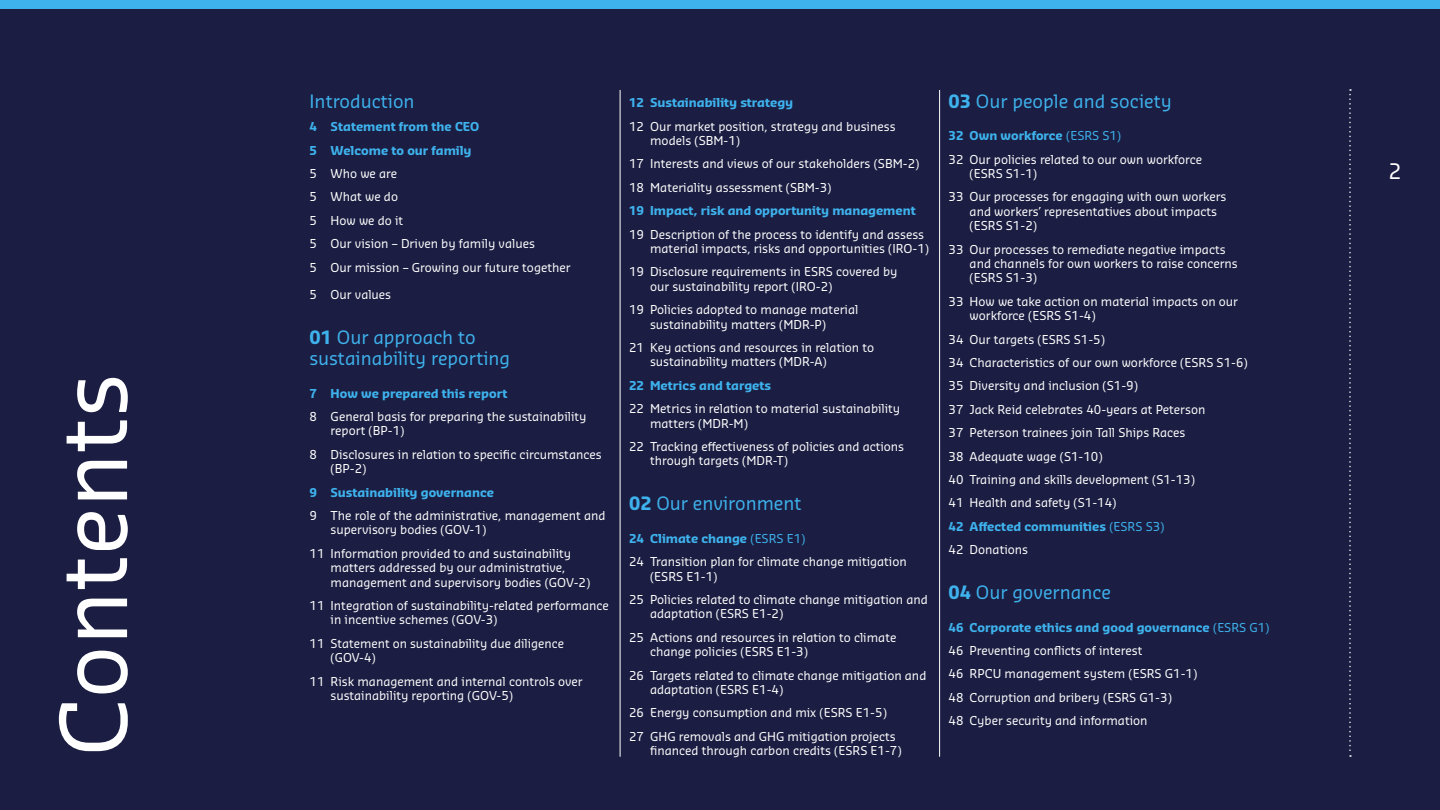
<style>
.page{position:relative;width:1440px;height:810px;background:#1b1e42}
.page>*{position:absolute;margin:0;border:0;box-sizing:border-box;transform-origin:0 0}
.t1{font:90px "Sansa Pro";color:#fff}
.t2{font:21px "Sansa Pro";color:#fff}
.t3{font:18px/21.6px "Sansa Pro";color:#3eb2ed}
.t4{font:12px/23.4px "Sansa Pro";color:#fff}
.t5{font:700 12px/23.4px "Sansa Pro";color:#3eb2ed}
.s1{font-weight:700}
.s2{font-weight:700;color:#3eb2ed}
.s3{color:#3eb2ed}
</style>
<div class="page">
<hr style="left:620px;top:90px;width:1px;height:667px;background:#fff">
<hr style="left:939px;top:90px;width:1px;height:667px;background:#fff">
<svg style="left:1349px;top:89px;width:2px;height:668px"></svg>
<div style="left:0;top:0;width:1440px;height:9px;background:#3eb2ed"></div>
<h1 class="t1" style="left:31px;top:757px;width:385px;rotate:-90deg">Contents</h1>
<h3 class="t3" style="left:310px;top:90px;width:107px">Introduction</h3>
<p class="t5" style="left:310px;top:115px;width:171px">4 Statement from the CEO<br>5 Welcome to our family</p>
<p class="t4" style="left:310px;top:162px;width:263px">5 Who we are<br>5 What we do<br>5 How we do it<br>5 Our vision – Driven by family values<br>5 Our mission – Growing our future together</p>
<p class="t4" style="left:310px;top:282px;width:83px">5 Our values</p>
<h3 class="t3" style="left:310px;top:326px;width:202px"><span class="s1">01</span> Our approach to sustainability reporting</h3>
<p class="t5" style="left:310px;top:381px;width:199px">7 How we prepared this report</p>
<p class="t4" style="left:331px;top:409px;width:257px;line-height:14.4px;text-indent:-21px">8 General basis for preparing the sustainability report (BP-1)</p>
<p class="t4" style="left:331px;top:447px;width:273px;line-height:14.4px;text-indent:-21px">8 Disclosures in relation to specific circumstances (BP-2)</p>
<p class="t5" style="left:310px;top:480px;width:186px">9 Sustainability governance</p>
<p class="t4" style="left:331px;top:508px;width:277px;line-height:14.4px;text-indent:-21px">9 The role of the administrative, management and supervisory bodies (GOV-1)</p>
<p class="t4" style="left:331px;top:546px;width:261px;line-height:14.4px;text-indent:-21px">11 Information provided to and sustainability matters addressed by our administrative, management and supervisory bodies (GOV-2)</p>
<p class="t4" style="left:331px;top:598px;width:280px;line-height:14.4px;text-indent:-21px">11 Integration of sustainability-related performance in incentive schemes (GOV-3)</p>
<p class="t4" style="left:331px;top:636px;width:235px;line-height:14.4px;text-indent:-21px">11 Statement on sustainability due diligence (GOV-4)</p>
<p class="t4" style="left:331px;top:674px;width:254px;line-height:14.4px;text-indent:-21px">11 Risk management and internal controls over sustainability reporting (GOV-5)</p>
<p class="t5" style="left:629px;top:91px;width:166px">12 Sustainability strategy</p>
<p class="t4" style="left:650px;top:119px;width:247px;line-height:14.4px;text-indent:-21px">12 Our market position, strategy and business models (SBM-1)</p>
<p class="t4" style="left:629px;top:152px;width:292px">17 Interests and views of our stakeholders (SBM-2)<br>18 Materiality assessment (SBM-3)</p>
<p class="t5" style="left:629px;top:199px;width:288px">19 Impact, risk and opportunity management</p>
<p class="t4" style="left:650px;top:227px;width:281px;line-height:14.4px;text-indent:-21px">19 Description of the process to identify and assess material impacts, risks and opportunities (IRO-1)</p>
<p class="t4" style="left:650px;top:265px;width:249px;line-height:14.4px;text-indent:-21px">19 Disclosure requirements in ESRS covered by our sustainability report (IRO-2)</p>
<p class="t4" style="left:650px;top:302px;width:210px;line-height:14.4px;text-indent:-21px">19 Policies adopted to manage material sustainability matters (MDR-P)</p>
<p class="t4" style="left:650px;top:340px;width:226px;line-height:14.4px;text-indent:-21px">21 Key actions and resources in relation to sustainability matters (MDR-A)</p>
<p class="t5" style="left:629px;top:374px;width:144px">22 Metrics and targets</p>
<p class="t4" style="left:650px;top:401px;width:252px;line-height:14.4px;text-indent:-21px">22 Metrics in relation to material sustainability matters (MDR-M)</p>
<p class="t4" style="left:650px;top:439px;width:256px;line-height:14.4px;text-indent:-21px">22 Tracking effectiveness of policies and actions through targets (MDR-T)</p>
<h3 class="t3" style="left:629px;top:493px;width:174px"><span class="s1">02</span> Our environment</h3>
<p class="t4" style="left:629px;top:527px;width:279px"><span class="s2">24 Climate change</span> <span class="s3">(ESRS E1)<br></span>24 Transition plan for climate change mitigation</p>
<p class="t4" style="left:629px;top:564px;width:300px;text-indent:21px">(ESRS E1-1)<br>25 Policies related to climate change mitigation and</p>
<p class="t4" style="left:629px;top:602px;width:269px;text-indent:21px">adaptation (ESRS E1-2)<br>25 Actions and resources in relation to climate</p>
<p class="t4" style="left:629px;top:640px;width:299px;text-indent:21px">change policies (ESRS E1-3)<br>26 Targets related to climate change mitigation and</p>
<p class="t4" style="left:629px;top:678px;width:268px;text-indent:21px">adaptation (ESRS E1-4)<br>26 Energy consumption and mix (ESRS E1-5)<br>27 GHG removals and GHG mitigation projects</p>
<p class="t4" style="left:650px;top:739px;width:253px">financed through carbon credits (ESRS E1-7)</p>
<h3 class="t3" style="left:949px;top:90px;width:225px"><span class="s1">03</span> Our people and society</h3>
<p class="t4" style="left:949px;top:124px;width:255px"><span class="s2">32 Own workforce</span> <span class="s3">(ESRS S1)<br></span>32 Our policies related to our own workforce</p>
<p class="t4" style="left:949px;top:162px;width:279px;text-indent:21px">(ESRS S1-1)<br>33 Our processes for engaging with own workers</p>
<p class="t4" style="left:970px;top:204px;width:249px;line-height:14.4px">and workers’ representatives about impacts (ESRS S1-2)</p>
<p class="t4" style="left:970px;top:242px;width:270px;line-height:14.4px;text-indent:-21px">33 Our processes to remediate negative impacts and channels for own workers to raise concerns (ESRS S1-3)</p>
<p class="t4" style="left:970px;top:294px;width:270px;line-height:14.4px;text-indent:-21px">33 How we take action on material impacts on our workforce (ESRS S1-4)</p>
<p class="t4" style="left:949px;top:327px;width:301px">34 Our targets (ESRS S1-5)<br>34 Characteristics of our own workforce (ESRS S1-6)<br>35 Diversity and inclusion (S1-9)<br>37 Jack Reid celebrates 40-years at Peterson<br>37 Peterson trainees join Tall Ships Races<br>38 Adequate wage (S1-10)<br>40 Training and skills development (S1-13)<br>41 Health and safety (S1-14)<br><span class="s2">42 Affected communities</span> <span class="s3">(ESRS S3)<br></span>42 Donations</p>
<h3 class="t3" style="left:949px;top:582px;width:164px"><span class="s1">04</span> Our governance</h3>
<p class="t4" style="left:949px;top:615px;width:322px"><span class="s2">46 Corporate ethics and good governance</span> <span class="s3">(ESRS G1)<br></span>46 Preventing conflicts of interest<br>46 RPCU management system (ESRS G1-1)<br>48 Corruption and bribery (ESRS G1-3)<br>48 Cyber security and information</p>
<h2 class="t2" style="left:1389px;top:157px;width:15px">2</h2>
</div>
